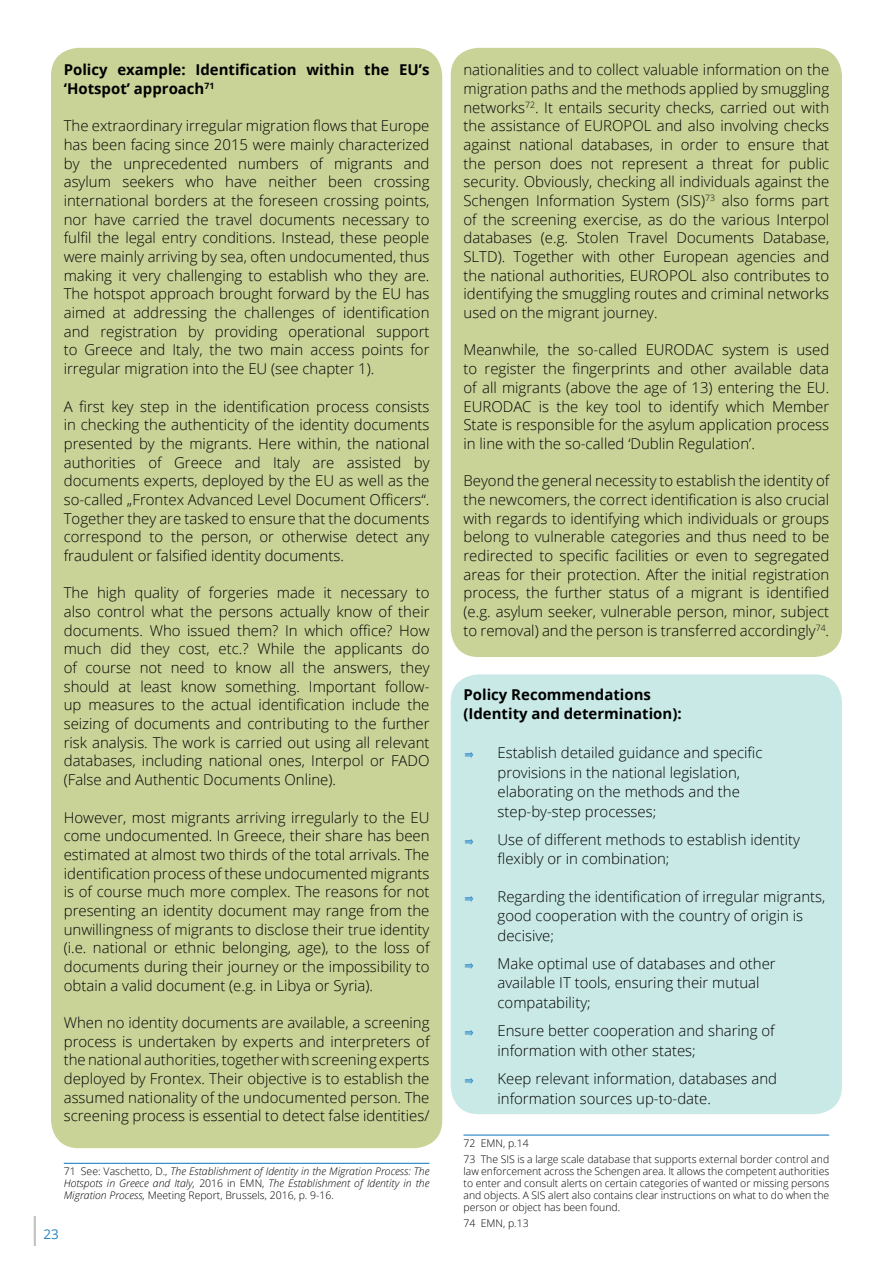
<style>
.page{position:relative;width:893px;height:1263px;background:#fff}
.page>*{position:absolute;margin:0;border:0;box-sizing:border-box;transform-origin:0 0}
.t1{font:300 15px/18.8px "Open Sans";color:#000;text-align:justify}
.t2{font:700 15px/18.8px "Open Sans";color:#000}
.t3{font:13.5px "Open Sans";color:#2484c6}
.t4{font:300 10.5px/12px "Open Sans";color:#000}
.t5{font:italic 300 10.5px/12px "Open Sans";color:#000;text-align:justify}
.s1{font-style:normal}
.s2{font-size:29.85px;color:#bcbec0}
</style>
<div class="page">
<div style="left:51px;top:48px;width:391px;height:1100px;background:#c9d398;border-radius:28px"></div>
<div style="left:451px;top:48px;width:391px;height:609px;background:#c9d398;border-radius:28px"></div>
<div style="left:451px;top:674px;width:391px;height:440px;background:#c9e9e6;border-radius:28px"></div>
<hr style="left:64px;top:1163px;width:365px;height:1px;background:#2484c6">
<hr style="left:463px;top:1134px;width:366px;height:2px;background:#2484c6">
<p class="t2" style="left:64px;top:60px;width:367px">Policy example: Identification within the EU’s ‘Hotspot’ approach<sup>71</sup></p>
<p class="t1" style="left:64px;top:116px;width:367px">The extraordinary irregular migration flows that Europe has been facing since 2015 were mainly characterized by the unprecedented numbers of migrants and asylum seekers who have neither been crossing international borders at the foreseen crossing points, nor have carried the travel documents necessary to fulfil the legal entry conditions. Instead, these people were mainly arriving by sea, often undocumented, thus making it very challenging to establish who they are.<br>The hotspot approach brought forward by the EU has aimed at addressing the challenges of identification and registration by providing operational support to Greece and Italy, the two main access points for irregular migration into the EU (see chapter 1).</p>
<p class="t1" style="left:64px;top:396px;width:367px">A first key step in the identification process consists in checking the authenticity of the identity documents presented by the migrants. Here within, the national authorities of Greece and Italy are assisted by documents experts, deployed by the EU as well as the so-called „Frontex Advanced Level Document Officers“.<br>Together they are tasked to ensure that the documents correspond to the person, or otherwise detect any fraudulent or falsified identity documents.</p>
<p class="t1" style="left:64px;top:583px;width:367px">The high quality of forgeries made it necessary to also control what the persons actually know of their documents. Who issued them? In which office? How much did they cost, etc.? While the applicants do of course not need to know all the answers, they should at least know something. Important follow&shy;up measures to the actual identification include the seizing of documents and contributing to the further risk analysis. The work is carried out using all relevant databases, including national ones, Interpol or FADO (False and Authentic Documents Online).</p>
<p class="t1" style="left:64px;top:807px;width:367px">However, most migrants arriving irregularly to the EU come undocumented. In Greece, their share has been estimated at almost two thirds of the total arrivals. The identification process of these undocumented migrants is of course much more complex. The reasons for not presenting an identity document may range from the unwillingness of migrants to disclose their true identity (i.e. national or ethnic belonging, age), to the loss of documents during their journey or the impossibility to obtain a valid document (e.g. in Libya or Syria).</p>
<p class="t1" style="left:64px;top:1013px;width:367px">When no identity documents are available, a screening process is undertaken by experts and interpreters of the national authorities, together with screening experts deployed by Frontex. Their objective is to establish the assumed nationality of the undocumented person. The screening process is essential to detect false identities/</p>
<p class="t5" style="left:64px;top:1165px;width:367px"><span class="s1">71 See: Vaschetto, D.,</span> The Establishment of Identity in the Migration Process: The Hotspots in Greece and Italy, <span class="s1">2016 in EMN,</span> The Establishment of Identity in the Migration Process, <span class="s1">Meeting Report, Brussels, 2016, p. 9-16.</span></p>
<p class="t3" style="left:27px;top:1224px;width:33px"><span class="s2">|</span>23</p>
<p class="t1" style="left:463px;top:60px;width:367px">nationalities and to collect valuable information on the migration paths and the methods applied by smuggling networks<sup>72</sup>. It entails security checks, carried out with the assistance of EUROPOL and also involving checks against national databases, in order to ensure that the person does not represent a threat for public security. Obviously, checking all individuals against the Schengen Information System (SIS)<sup>73</sup> also forms part of the screening exercise, as do the various Interpol databases (e.g. Stolen Travel Documents Database, SLTD). Together with other European agencies and the national authorities, EUROPOL also contributes to identifying the smuggling routes and criminal networks used on the migrant journey.</p>
<p class="t1" style="left:463px;top:340px;width:367px">Meanwhile, the so-called EURODAC system is used to register the fingerprints and other available data of all migrants (above the age of 13) entering the EU.<br>EURODAC is the key tool to identify which Member State is responsible for the asylum application process in line with the so-called ‘Dublin Regulation’.</p>
<p class="t1" style="left:463px;top:471px;width:367px">Beyond the general necessity to establish the identity of the newcomers, the correct identification is also crucial with regards to identifying which individuals or groups belong to vulnerable categories and thus need to be redirected to specific facilities or even to segregated areas for their protection. After the initial registration process, the further status of a migrant is identified (e.g. asylum seeker, vulnerable person, minor, subject to removal) and the person is transferred accordingly<sup>74</sup>.</p>
<p class="t2" style="left:463px;top:684px;width:220px;line-height:19.5px">Policy Recommendations (Identity and determination):</p>
<p class="t1" style="left:497px;top:743px;width:267px;line-height:19.5px;text-align:left">Establish detailed guidance and specific provisions in the national legislation, elaborating on the methods and the step-by-step processes;</p>
<p class="t1" style="left:497px;top:829px;width:304px;line-height:19.5px">Use of different methods to establish identity flexibly or in combination;</p>
<p class="t1" style="left:497px;top:886px;width:329px;line-height:19.5px;text-align:left">Regarding the identification of irregular migrants, good cooperation with the country of origin is decisive;</p>
<p class="t1" style="left:497px;top:953px;width:280px;line-height:19.5px;text-align:left">Make optimal use of databases and other available IT tools, ensuring their mutual compatability;</p>
<p class="t1" style="left:497px;top:1021px;width:279px;line-height:19.5px">Ensure better cooperation and sharing of information with other states;</p>
<p class="t1" style="left:497px;top:1068px;width:281px;line-height:19.5px">Keep relevant information, databases and information sources up-to-date.</p>
<p class="t4" style="left:463px;top:1135px;width:367px;line-height:16.2px">72 EMN, p.14<br>73 The SIS is a large scale database that supports external border control and</p>
<p class="t4" style="left:463px;top:1165px;width:367px;text-align:justify">law enforcement across the Schengen area. It allows the competent authorities to enter and consult alerts on certain categories of wanted or missing persons and objects. A SIS alert also contains clear instructions on what to do when the person or object has been found.</p>
<p class="t4" style="left:463px;top:1217px;width:67px">74 EMN, p.13</p>
</div>
